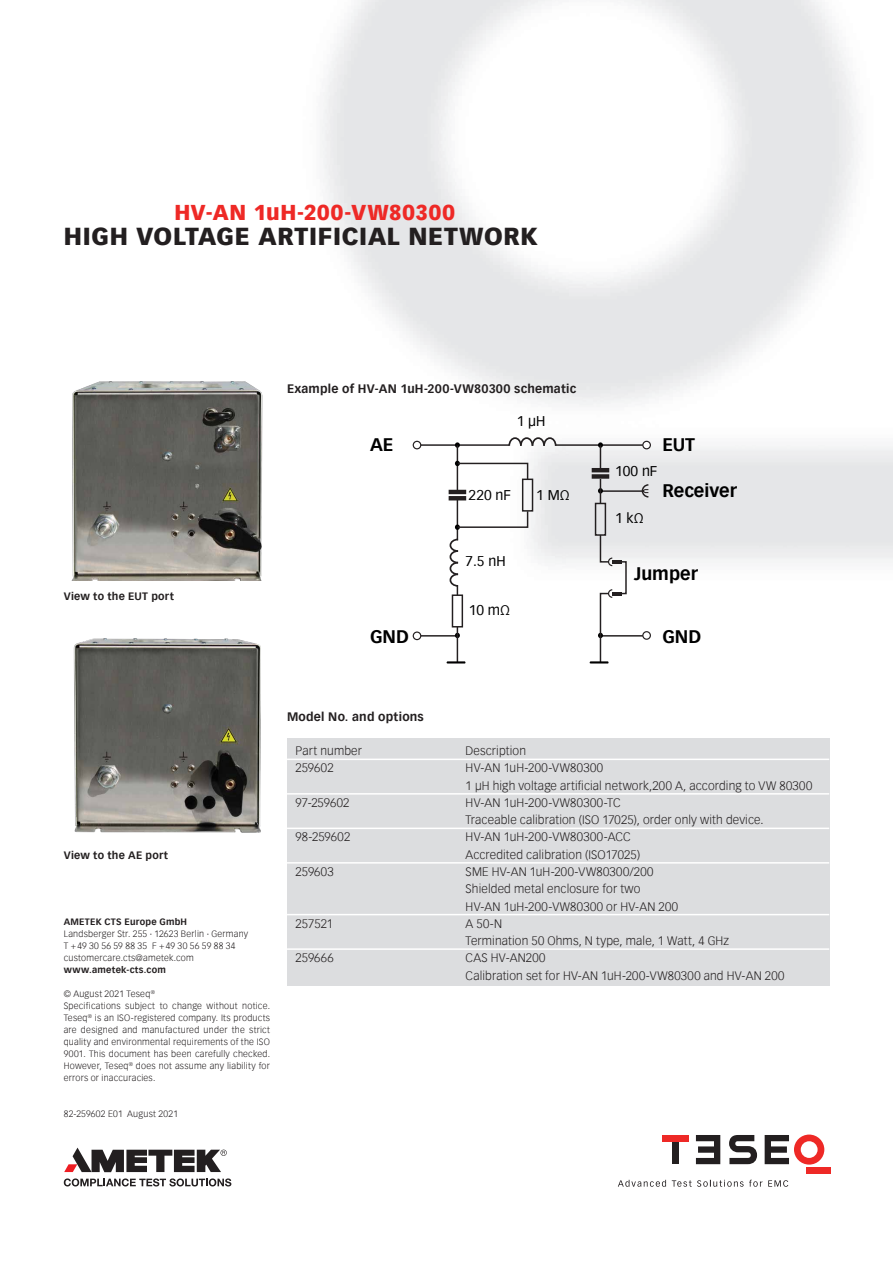
<style>
.page{position:relative;width:893px;height:1263px;background:#fff}
.page>*{position:absolute;margin:0;border:0;box-sizing:border-box;transform-origin:0 0}
.t1{font:900 24px "Vectora Com";letter-spacing:.03em;color:#231f20}
.t2{font:900 21px "Vectora Com";letter-spacing:.03em;color:#ee2926}
.t3{font:700 17.7px "Vectora Com";color:#000}
.t4{font:13.8px "Vectora Com";color:#000}
.t5{font:300 12px/17.2px "Vectora Com";letter-spacing:.01em;color:#231f20}
.t6{font:700 12px "Vectora Com";letter-spacing:.02em;color:#231f20}
.t7{font:700 10.5px "Vectora Com";letter-spacing:.025em;color:#231f20}
.t8{font:300 9px/12px "Vectora Com";letter-spacing:.025em;color:#231f20}
.t9{font:700 9px "Vectora Com";letter-spacing:.03em;color:#231f20}
</style>
<div class="page">
<img style="left:320px;top:0;width:573px;height:617px">
<div style="left:806px;top:1167px;width:24px;height:6px;background:#ee2926"></div>
<svg style="left:765px;top:1134px;width:59px;height:30px"></svg>
<svg style="left:696px;top:1135px;width:24px;height:29px"></svg>
<div style="left:672px;top:1141px;width:7px;height:23px;background:#231f20"></div>
<div style="left:662px;top:1135px;width:27px;height:6px;background:#ee2926"></div>
<svg style="left:618px;top:1180px;width:48px;height:7px"></svg>
<svg style="left:672px;top:1180px;width:90px;height:7px"></svg>
<svg style="left:768px;top:1180px;width:20px;height:7px"></svg>
<svg style="left:729px;top:1135px;width:28px;height:29px"></svg>
<div style="left:287px;top:738px;width:542px;height:248px;background:#dcdddf"></div>
<hr style="left:287px;top:758px;width:542px;height:2px;background:#fff">
<hr style="left:287px;top:793px;width:542px;height:1px;background:#fff">
<hr style="left:287px;top:827px;width:542px;height:2px;background:#fff">
<hr style="left:287px;top:862px;width:542px;height:1px;background:#fff">
<hr style="left:287px;top:914px;width:542px;height:1px;background:#fff">
<hr style="left:287px;top:948px;width:542px;height:2px;background:#fff">
<img style="left:72px;top:381px;width:191px;height:199px">
<img style="left:73px;top:638px;width:188px;height:195px">
<svg style="left:64px;top:1178px;width:167px;height:8px"></svg>
<svg style="left:64px;top:1147px;width:163px;height:25px"></svg>
<hr style="left:420px;top:444px;width:89px;height:2px;background:#231f20">
<svg style="left:508px;top:436px;width:49px;height:11px"></svg>
<div style="left:449px;top:490px;width:17px;height:4px;border:1px solid #231f20"></div>
<div style="left:449px;top:496px;width:17px;height:4px;border:1px solid #231f20"></div>
<hr style="left:555px;top:444px;width:88px;height:2px;background:#231f20">
<div style="left:595px;top:503px;width:11px;height:33px;border:1px solid #231f20"></div>
<div style="left:643px;top:441px;width:7px;height:8px;background:#fff;border-radius:50%"></div>
<div style="left:642px;top:441px;width:9px;height:8px;border:1px solid #231f20;border-radius:50%"></div>
<div style="left:642px;top:631px;width:9px;height:9px;border:1px solid #231f20;border-radius:50%"></div>
<div style="left:413px;top:441px;width:8px;height:8px;background:#fff;border-radius:50%"></div>
<div style="left:413px;top:441px;width:8px;height:8px;border:1px solid #231f20;border-radius:50%"></div>
<hr style="left:420px;top:635px;width:37px;height:2px;background:#231f20">
<hr style="left:600px;top:635px;width:43px;height:2px;background:#231f20">
<hr style="left:600px;top:490px;width:43px;height:2px;background:#231f20">
<div style="left:413px;top:631px;width:8px;height:9px;border:1px solid #231f20;border-radius:50%"></div>
<svg style="left:455px;top:442px;width:5px;height:6px"></svg>
<hr style="left:457px;top:445px;width:1px;height:47px;background:#231f20">
<hr style="left:457px;top:498px;width:1px;height:42px;background:#231f20">
<div style="left:592px;top:468px;width:17px;height:4px;border:1px solid #231f20"></div>
<hr style="left:592px;top:475px;width:16px;height:3px;background:#231f20">
<div style="left:592px;top:474px;width:17px;height:5px;border:1px solid #231f20"></div>
<svg style="left:598px;top:442px;width:5px;height:27px"></svg>
<svg style="left:598px;top:479px;width:5px;height:24px"></svg>
<svg style="left:449px;top:538px;width:11px;height:57px"></svg>
<svg style="left:447px;top:627px;width:18px;height:36px"></svg>
<div style="left:522px;top:479px;width:11px;height:33px;border:1px solid #231f20"></div>
<div style="left:452px;top:594px;width:11px;height:33px;border:1px solid #231f20"></div>
<svg style="left:455px;top:461px;width:74px;height:20px"></svg>
<svg style="left:455px;top:510px;width:74px;height:20px"></svg>
<svg style="left:641px;top:483px;width:9px;height:15px"></svg>
<svg style="left:599px;top:533px;width:22px;height:34px"></svg>
<svg style="left:590px;top:589px;width:31px;height:74px"></svg>
<div style="left:621px;top:561px;width:6px;height:33px;border:1px solid #231f20"></div>
<h2 class="t2" style="left:174px;top:200px;width:282px">HV-AN 1uH-200-VW80300</h2>
<h1 class="t1" style="left:64px;top:221px;width:476px">HIGH VOLTAGE ARTIFICIAL NETWORK</h1>
<p class="t6" style="left:287px;top:381px;width:291px">Example of HV-AN 1uH-200-VW80300 schematic</p>
<p class="t7" style="left:64px;top:590px;width:112px">View to the EUT port</p>
<h3 class="t3" style="left:370px;top:434px;width:25px">AE</h3>
<h3 class="t3" style="left:370px;top:626px;width:40px">GND</h3>
<p class="t4" style="left:517px;top:413px;width:30px">1 µH</p>
<p class="t4" style="left:469px;top:486px;width:44px">220 nF</p>
<p class="t4" style="left:465px;top:552px;width:42px">7.5 nH</p>
<p class="t4" style="left:469px;top:601px;width:43px">10 mΩ</p>
<p class="t4" style="left:536px;top:486px;width:35px">1 MΩ</p>
<h3 class="t3" style="left:662px;top:434px;width:34px">EUT</h3>
<h3 class="t3" style="left:662px;top:480px;width:76px">Receiver</h3>
<p class="t4" style="left:615px;top:463px;width:44px">100 nF</p>
<p class="t4" style="left:615px;top:509px;width:30px">1 kΩ</p>
<h3 class="t3" style="left:634px;top:563px;width:65px">Jumper</h3>
<h3 class="t3" style="left:662px;top:626px;width:40px">GND</h3>
<p class="t7" style="left:64px;top:848px;width:106px">View to the AE port</p>
<p class="t9" style="left:64px;top:916px;width:125px">AMETEK CTS Europe GmbH</p>
<p class="t8" style="left:64px;top:928px;width:186px">Landsberger Str. 255 · 12623 Berlin · Germany<br>T +49 30 56 59 88 35 F +49 30 56 59 88 34 customercare.cts@ametek.com</p>
<p class="t9" style="left:64px;top:964px;width:104px">www.ametek-cts.com</p>
<p class="t8" style="left:64px;top:987px;width:208px">© August 2021 Teseq<sup>®<br></sup>Specifications subject to change without notice.<br>Teseq<sup>®</sup> is an ISO-registered company. Its products are designed and manufactured under the strict quality and environmental requirements of the ISO 9001. This document has been carefully checked.<br>However, Teseq<sup>®</sup> does not assume any liability for errors or inaccuracies.</p>
<p class="t8" style="left:64px;top:1108px;width:116px">82-259602 E01 August 2021</p>
<p class="t6" style="left:287px;top:709px;width:138px">Model No. and options</p>
<p class="t5" style="left:296px;top:742px;width:68px">Part number</p>
<p class="t5" style="left:466px;top:742px;width:62px">Description</p>
<p class="t5" style="left:296px;top:759px;width:40px">259602</p>
<p class="t5" style="left:466px;top:759px;width:348px">HV-AN 1uH-200-VW80300<br>1 µH high voltage artificial network,200 A, according to VW 80300</p>
<p class="t5" style="left:296px;top:794px;width:55px">97-259602</p>
<p class="t5" style="left:466px;top:794px;width:300px">HV-AN 1uH-200-VW80300-TC<br>Traceable calibration (ISO 17025), order only with device.</p>
<p class="t5" style="left:296px;top:828px;width:56px">98-259602</p>
<p class="t5" style="left:466px;top:828px;width:176px">HV-AN 1uH-200-VW80300-ACC<br>Accredited calibration (ISO17025)</p>
<p class="t5" style="left:296px;top:863px;width:40px">259603</p>
<p class="t5" style="left:466px;top:863px;width:214px">SME HV-AN 1uH-200-VW80300/200<br>Shielded metal enclosure for two<br>HV-AN 1uH-200-VW80300 or HV-AN 200</p>
<p class="t5" style="left:296px;top:915px;width:39px">257521</p>
<p class="t5" style="left:466px;top:915px;width:265px">A 50-N<br>Termination 50 Ohms, N type, male, 1 Watt, 4 GHz</p>
<p class="t5" style="left:296px;top:949px;width:40px">259666</p>
<p class="t5" style="left:466px;top:949px;width:320px">CAS HV-AN200<br>Calibration set for HV-AN 1uH-200-VW80300 and HV-AN 200</p>
</div>
